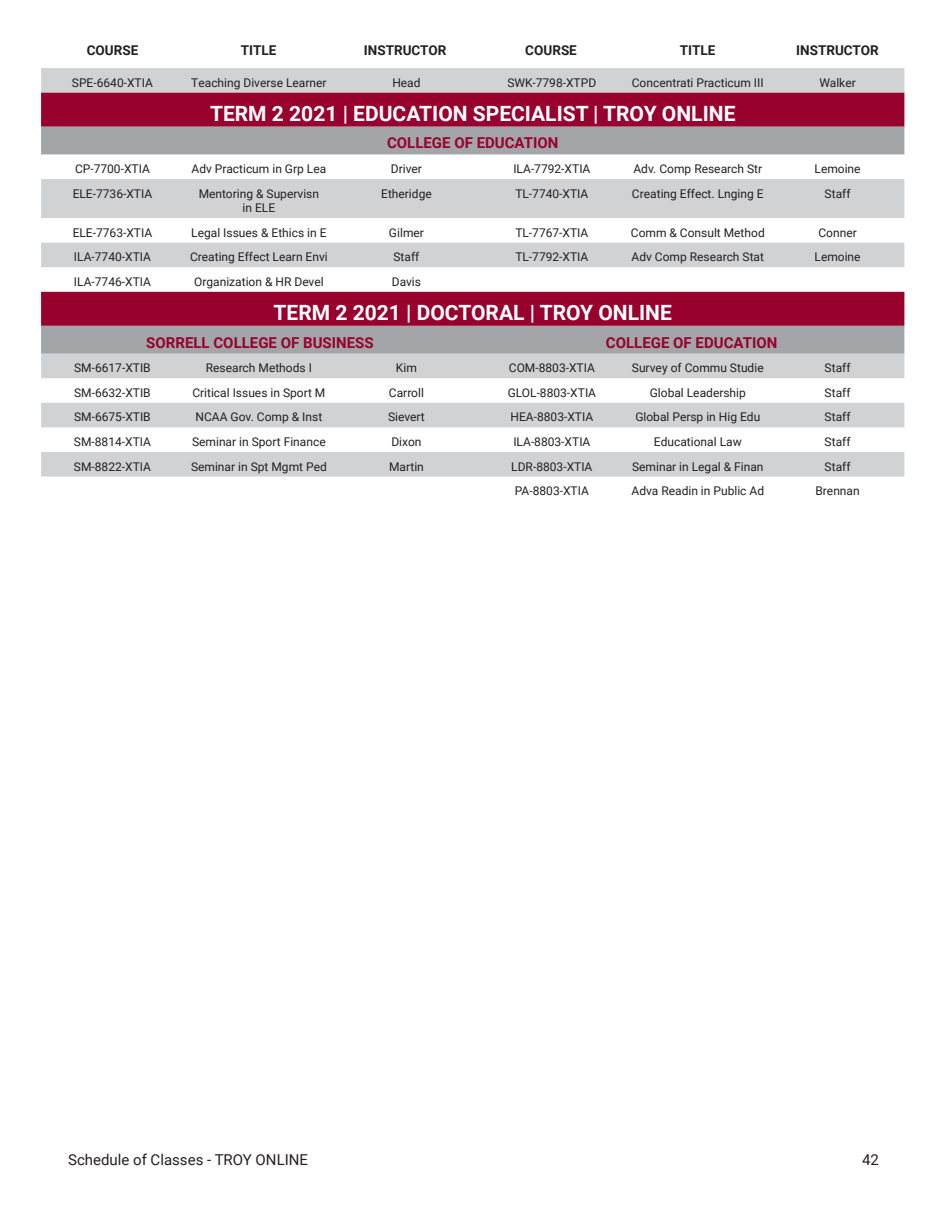
<style>
.page{position:relative;width:947px;height:1217px;background:#fff}
.page>*{position:absolute;margin:0;border:0;box-sizing:border-box;transform-origin:0 0}
.t1{font:700 21px "Roboto";color:#fff}
.t2{font:700 15px "Roboto";color:#98012d}
.t3{font:15px "Roboto";color:#231f20}
.t4{font:700 13.5px "Roboto";color:#231f20}
.t5{font:12px/14.4px "Roboto";color:#231f20;text-align:center}
</style>
<div class="page">
<svg style="left:41px;top:68px;width:863px;height:408px;fill:#d1d2d4"></svg>
<div style="left:41px;top:93px;width:863px;height:34px;background:#98012d"></div>
<svg style="left:41px;top:127px;width:863px;height:226px"></svg>
<p class="t4" style="left:87px;top:40px;width:53px">COURSE</p>
<p class="t4" style="left:241px;top:40px;width:37px">TITLE</p>
<p class="t4" style="left:364px;top:40px;width:84px">INSTRUCTOR</p>
<p class="t4" style="left:525px;top:40px;width:53px">COURSE</p>
<p class="t4" style="left:679px;top:40px;width:37px">TITLE</p>
<p class="t4" style="left:795px;top:40px;width:84px">INSTRUCTOR</p>
<p class="t5" style="left:72px;top:75px;width:82px">SPE-6640-XTIA</p>
<p class="t5" style="left:191px;top:75px;width:137px">Teaching Diverse Learner</p>
<p class="t5" style="left:392px;top:75px;width:30px">Head</p>
<p class="t5" style="left:507px;top:75px;width:90px">SWK-7798-XTPD</p>
<p class="t5" style="left:631px;top:75px;width:133px">Concentrati Practicum III</p>
<p class="t5" style="left:819px;top:75px;width:38px">Walker</p>
<p class="t1" style="left:210px;top:98px;width:526px">TERM 2 2021 | EDUCATION SPECIALIST | TROY ONLINE</p>
<p class="t2" style="left:387px;top:132px;width:173px">COLLEGE OF EDUCATION</p>
<p class="t5" style="left:75px;top:161px;width:76px">CP-7700-XTIA</p>
<p class="t5" style="left:191px;top:161px;width:136px">Adv Practicum in Grp Lea</p>
<p class="t5" style="left:391px;top:161px;width:33px">Driver</p>
<p class="t5" style="left:513px;top:161px;width:79px">ILA-7792-XTIA</p>
<p class="t5" style="left:633px;top:161px;width:130px">Adv. Comp Research Str</p>
<p class="t5" style="left:814px;top:161px;width:48px">Lemoine</p>
<p class="t5" style="left:73px;top:186px;width:81px">ELE-7736-XTIA</p>
<p class="t5" style="left:198px;top:186px;width:122px">Mentoring &amp; Supervisn in ELE</p>
<p class="t5" style="left:381px;top:186px;width:52px">Etheridge</p>
<p class="t5" style="left:515px;top:186px;width:74px">TL-7740-XTIA</p>
<p class="t5" style="left:631px;top:186px;width:133px">Creating Effect. Lnging E</p>
<p class="t5" style="left:824px;top:186px;width:27px">Staff</p>
<p class="t5" style="left:73px;top:225px;width:81px">ELE-7763-XTIA</p>
<p class="t5" style="left:191px;top:225px;width:137px">Legal Issues &amp; Ethics in E</p>
<p class="t5" style="left:389px;top:225px;width:36px">Gilmer</p>
<p class="t5" style="left:515px;top:225px;width:74px">TL-7767-XTIA</p>
<p class="t5" style="left:630px;top:225px;width:135px">Comm &amp; Consult Method</p>
<p class="t5" style="left:818px;top:225px;width:40px">Conner</p>
<p class="t5" style="left:74px;top:249px;width:79px">ILA-7740-XTIA</p>
<p class="t5" style="left:190px;top:249px;width:139px">Creating Effect Learn Envi</p>
<p class="t5" style="left:393px;top:249px;width:27px">Staff</p>
<p class="t5" style="left:515px;top:249px;width:74px">TL-7792-XTIA</p>
<p class="t5" style="left:631px;top:249px;width:134px">Adv Comp Research Stat</p>
<p class="t5" style="left:814px;top:249px;width:48px">Lemoine</p>
<p class="t5" style="left:74px;top:274px;width:79px">ILA-7746-XTIA</p>
<p class="t5" style="left:194px;top:274px;width:131px">Organization &amp; HR Devel</p>
<p class="t5" style="left:391px;top:274px;width:31px">Davis</p>
<p class="t1" style="left:273px;top:297px;width:400px">TERM 2 2021 | DOCTORAL | TROY ONLINE</p>
<p class="t2" style="left:146px;top:331px;width:229px">SORRELL COLLEGE OF BUSINESS</p>
<p class="t2" style="left:605px;top:331px;width:173px">COLLEGE OF EDUCATION</p>
<p class="t5" style="left:74px;top:360px;width:78px">SM-6617-XTIB</p>
<p class="t5" style="left:206px;top:360px;width:108px">Research Methods I</p>
<p class="t5" style="left:396px;top:360px;width:22px">Kim</p>
<p class="t5" style="left:508px;top:360px;width:87px">COM-8803-XTIA</p>
<p class="t5" style="left:631px;top:360px;width:133px">Survey of Commu Studie</p>
<p class="t5" style="left:824px;top:360px;width:27px">Staff</p>
<p class="t5" style="left:74px;top:385px;width:78px">SM-6632-XTIB</p>
<p class="t5" style="left:192px;top:385px;width:135px">Critical Issues in Sport M</p>
<p class="t5" style="left:389px;top:385px;width:37px">Carroll</p>
<p class="t5" style="left:507px;top:385px;width:90px">GLOL-8803-XTIA</p>
<p class="t5" style="left:649px;top:385px;width:98px">Global Leadership</p>
<p class="t5" style="left:824px;top:385px;width:27px">Staff</p>
<p class="t5" style="left:74px;top:409px;width:78px">SM-6675-XTIB</p>
<p class="t5" style="left:195px;top:409px;width:128px">NCAA Gov. Comp &amp; Inst</p>
<p class="t5" style="left:388px;top:409px;width:38px">Sievert</p>
<p class="t5" style="left:510px;top:409px;width:84px">HEA-8803-XTIA</p>
<p class="t5" style="left:635px;top:409px;width:126px">Global Persp in Hig Edu</p>
<p class="t5" style="left:824px;top:409px;width:27px">Staff</p>
<p class="t5" style="left:74px;top:434px;width:78px">SM-8814-XTIA</p>
<p class="t5" style="left:192px;top:434px;width:135px">Seminar in Sport Finance</p>
<p class="t5" style="left:391px;top:434px;width:32px">Dixon</p>
<p class="t5" style="left:513px;top:434px;width:79px">ILA-8803-XTIA</p>
<p class="t5" style="left:653px;top:434px;width:89px">Educational Law</p>
<p class="t5" style="left:824px;top:434px;width:27px">Staff</p>
<p class="t5" style="left:74px;top:458px;width:78px">SM-8822-XTIA</p>
<p class="t5" style="left:191px;top:458px;width:137px">Seminar in Spt Mgmt Ped</p>
<p class="t5" style="left:389px;top:458px;width:36px">Martin</p>
<p class="t5" style="left:511px;top:458px;width:83px">LDR-8803-XTIA</p>
<p class="t5" style="left:631px;top:458px;width:133px">Seminar in Legal &amp; Finan</p>
<p class="t5" style="left:824px;top:458px;width:27px">Staff</p>
<p class="t5" style="left:514px;top:483px;width:75px">PA-8803-XTIA</p>
<p class="t5" style="left:631px;top:483px;width:134px">Adva Readin in Public Ad</p>
<p class="t5" style="left:815px;top:483px;width:46px">Brennan</p>
<p class="t3" style="left:68px;top:1148px;width:241px">Schedule of Classes - TROY ONLINE</p>
<p class="t3" style="left:861px;top:1148px;width:18px">42</p>
</div>
